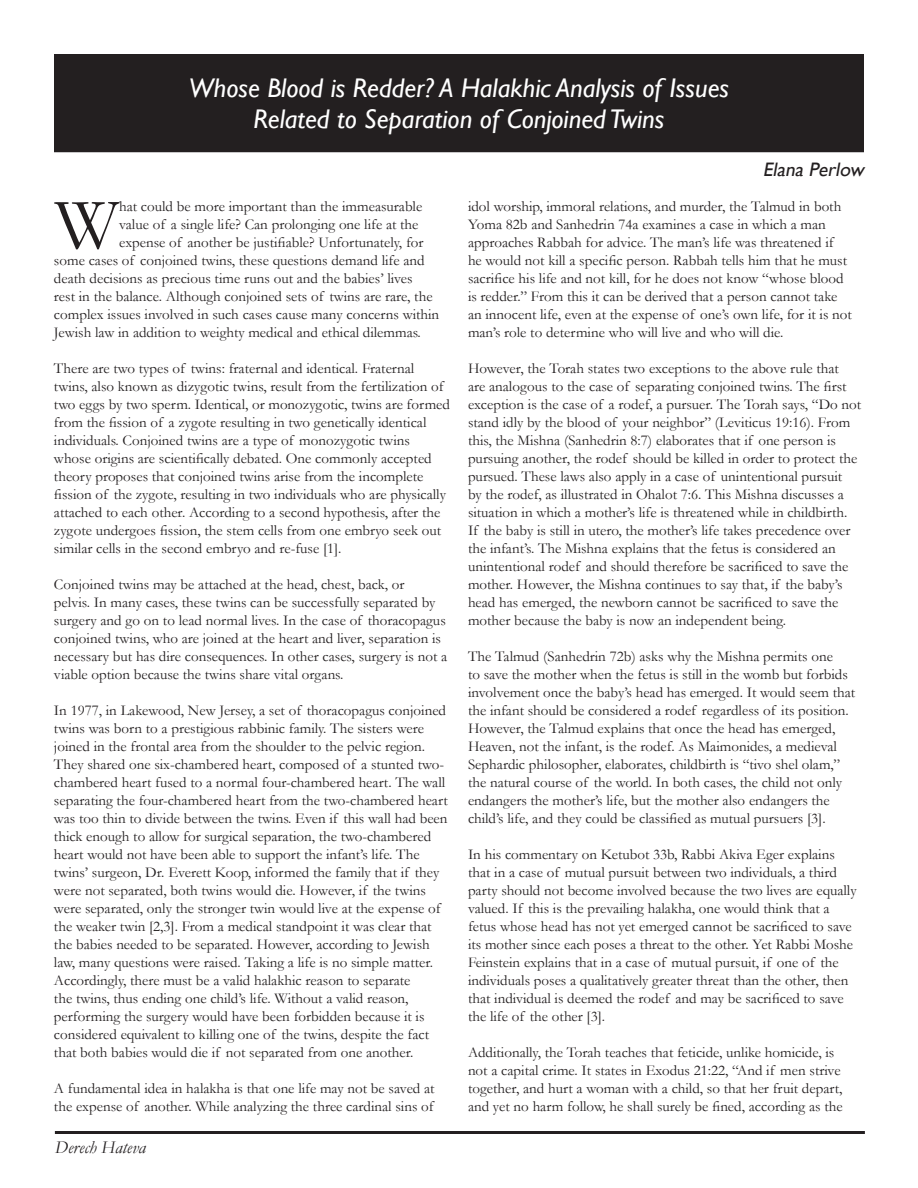
<style>
.page{position:relative;width:918px;height:1188px;background:#fff}
.page>*{position:absolute;margin:0;border:0;box-sizing:border-box;transform-origin:0 0}
.t1{font:72.75px "Garamond";color:#231f20}
.t2{font:italic 27px/31px "Gill Sans";color:#fff;text-align:center}
.t3{font:italic 19.5px "Gill Sans";color:#231f20}
.t4{font:italic 18px "Garamond";color:#231f20}
.t5{font:15px/18px "Garamond";color:#231f20}
</style>
<div class="page">
<hr style="left:55px;top:1131px;width:810px;height:3px;background:#231f20">
<div style="left:56px;top:56px;width:806px;height:94px;background:#231f20"></div>
<div style="left:54px;top:54px;width:810px;height:98px;border:4px solid #231f20"></div>
<h2 class="t2" style="left:189px;top:72px;width:542px">Whose Blood is Redder? A Halakhic Analysis of Issues<br>Related to Separation of Conjoined Twins</h2>
<h1 class="t1" style="left:55px;top:181px;width:66px">W</h1>
<p class="t5" style="left:119px;top:198px;width:305px">hat could be more important than the immeasurable</p>
<p class="t5" style="left:119px;top:216px;width:301px">value of a single life? Can prolonging one life at the</p>
<p class="t5" style="left:119px;top:234px;width:306px">expense of another be justifiable? Unfortunately, for</p>
<p class="t5" style="left:54px;top:252px;width:372px">some cases of conjoined twins, these questions demand life and</p>
<p class="t5" style="left:54px;top:270px;width:360px">death decisions as precious time runs out and the babies’ lives</p>
<p class="t5" style="left:54px;top:288px;width:380px">rest in the balance. Although conjoined sets of twins are rare, the</p>
<p class="t5" style="left:54px;top:306px;width:387px">complex issues involved in such cases cause many concerns within</p>
<p class="t5" style="left:54px;top:324px;width:368px">Jewish law in addition to weighty medical and ethical dilemmas.</p>
<p class="t5" style="left:54px;top:360px;width:397px">There are two types of twins: fraternal and identical. Fraternal twins, also known as dizygotic twins, result from the fertilization of two eggs by two sperm. Identical, or monozygotic, twins are formed from the fission of a zygote resulting in two genetically identical individuals. Conjoined twins are a type of monozygotic twins whose origins are scientifically debated. One commonly accepted theory proposes that conjoined twins arise from the incomplete fission of the zygote, resulting in two individuals who are physically attached to each other. According to a second hypothesis, after the zygote undergoes fission, the stem cells from one embryo seek out similar cells in the second embryo and re-fuse [1].</p>
<p class="t5" style="left:54px;top:576px;width:395px">Conjoined twins may be attached at the head, chest, back, or<br>pelvis. In many cases, these twins can be successfully separated by surgery and go on to lead normal lives. In the case of thoracopagus conjoined twins, who are joined at the heart and liver, separation is necessary but has dire consequences. In other cases, surgery is not a viable option because the twins share vital organs.</p>
<p class="t5" style="left:54px;top:702px;width:395px">In 1977, in Lakewood, New Jersey, a set of thoracopagus conjoined twins was born to a prestigious rabbinic family. The sisters were joined in the frontal area from the shoulder to the pelvic region.<br>They shared one six-chambered heart, composed of a stunted two&shy;chambered heart fused to a normal four-chambered heart. The wall separating the four-chambered heart from the two-chambered heart was too thin to divide between the twins. Even if this wall had been thick enough to allow for surgical separation, the two-chambered heart would not have been able to support the infant’s life. The twins’ surgeon, Dr. Everett Koop, informed the family that if they were not separated, both twins would die. However, if the twins were separated, only the stronger twin would live at the expense of the weaker twin [2,3]. From a medical standpoint it was clear that the babies needed to be separated. However, according to Jewish law, many questions were raised. Taking a life is no simple matter.<br>Accordingly, there must be a valid halakhic reason to separate<br>the twins, thus ending one child’s life. Without a valid reason, performing the surgery would have been forbidden because it is considered equivalent to killing one of the twins, despite the fact that both babies would die if not separated from one another.</p>
<p class="t5" style="left:54px;top:1080px;width:382px">A fundamental idea in halakha is that one life may not be saved at the expense of another. While analyzing the three cardinal sins of</p>
<p class="t4" style="left:55px;top:1137px;width:92px">Derech Hateva</p>
<h3 class="t3" style="left:763px;top:158px;width:107px">Elana Perlow</h3>
<p class="t5" style="left:468px;top:198px;width:385px">idol worship, immoral relations, and murder, the Talmud in both Yoma 82b and Sanhedrin 74a examines a case in which a man approaches Rabbah for advice. The man’s life was threatened if<br>he would not kill a specific person. Rabbah tells him that he must sacrifice his life and not kill, for he does not know “whose blood is redder.” From this it can be derived that a person cannot take an innocent life, even at the expense of one’s own life, for it is not man’s role to determine who will live and who will die.</p>
<p class="t5" style="left:468px;top:360px;width:395px">However, the Torah states two exceptions to the above rule that<br>are analogous to the case of separating conjoined twins. The first exception is the case of a rodef, a pursuer. The Torah says, “Do not stand idly by the blood of your neighbor” (Leviticus 19:16). From this, the Mishna (Sanhedrin 8:7) elaborates that if one person is pursuing another, the rodef should be killed in order to protect the pursued. These laws also apply in a case of unintentional pursuit<br>by the rodef, as illustrated in Ohalot 7:6. This Mishna discusses a situation in which a mother’s life is threatened while in childbirth.<br>If the baby is still in utero, the mother’s life takes precedence over the infant’s. The Mishna explains that the fetus is considered an unintentional rodef and should therefore be sacrificed to save the mother. However, the Mishna continues to say that, if the baby’s head has emerged, the newborn cannot be sacrificed to save the mother because the baby is now an independent being.</p>
<p class="t5" style="left:468px;top:648px;width:389px">The Talmud (Sanhedrin 72b) asks why the Mishna permits one<br>to save the mother when the fetus is still in the womb but forbids involvement once the baby’s head has emerged. It would seem that the infant should be considered a rodef regardless of its position.<br>However, the Talmud explains that once the head has emerged, Heaven, not the infant, is the rodef. As Maimonides, a medieval Sephardic philosopher, elaborates, childbirth is “tivo shel olam,” the natural course of the world. In both cases, the child not only endangers the mother’s life, but the mother also endangers the child’s life, and they could be classified as mutual pursuers [3].</p>
<p class="t5" style="left:468px;top:846px;width:390px">In his commentary on Ketubot 33b, Rabbi Akiva Eger explains that in a case of mutual pursuit between two individuals, a third party should not become involved because the two lives are equally valued. If this is the prevailing halakha, one would think that a fetus whose head has not yet emerged cannot be sacrificed to save its mother since each poses a threat to the other. Yet Rabbi Moshe Feinstein explains that in a case of mutual pursuit, if one of the individuals poses a qualitatively greater threat than the other, then that individual is deemed the rodef and may be sacrificed to save the life of the other [3].</p>
<p class="t5" style="left:468px;top:1044px;width:376px">Additionally, the Torah teaches that feticide, unlike homicide, is not a capital crime. It states in Exodus 21:22, “And if men strive together, and hurt a woman with a child, so that her fruit depart, and yet no harm follow, he shall surely be fined, according as the</p>
</div>
